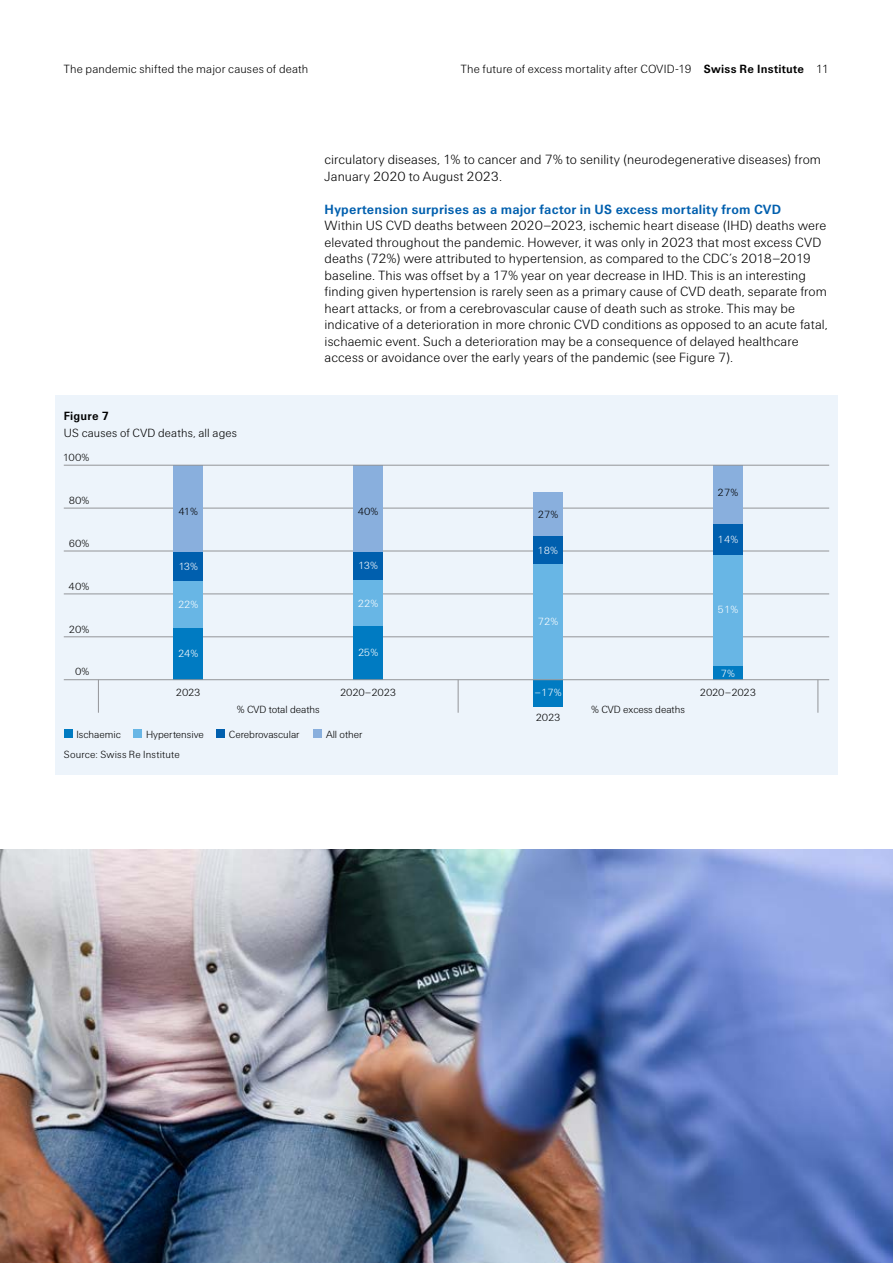
<style>
.page{position:relative;width:893px;height:1263px;background:#fff}
.page>*{position:absolute;margin:0;border:0;box-sizing:border-box;transform-origin:0 0}
.t1{font:300 13.5px/16.5px "Swiss Re Sans OT";letter-spacing:.005em;color:#000}
.t2{font:700 13.5px "Swiss Re Sans OT";letter-spacing:.015em;color:#005fae}
.t3{font:300 12px "Swiss Re Sans OT";letter-spacing:.015em;color:#000}
.t4{font:700 12px "Swiss Re Sans OT";letter-spacing:.015em;color:#000}
.t5{font:300 10.5px "Swiss Re Sans OT";color:#000}
.t6{font:300 10.5px "Swiss Re Sans OT";letter-spacing:-.02em;color:#fff}
.t7{font:300 10.5px "Swiss Re Sans OT";letter-spacing:.02em;color:#000}
.t8{font:300 10.5px "Swiss Re Sans OT";letter-spacing:-.025em;color:#000}
.s1{font-weight:700}
</style>
<div class="page">
<div style="left:55px;top:395px;width:783px;height:380px;background:#edf4fb"></div>
<hr style="left:64px;top:636px;width:765px;height:1px;background:#939598">
<hr style="left:64px;top:594px;width:765px;height:1px;background:#939598">
<hr style="left:64px;top:551px;width:765px;height:1px;background:#939598">
<hr style="left:64px;top:508px;width:765px;height:1px;background:#939598">
<div style="left:173px;top:628px;width:30px;height:52px;background:#007bc2"></div>
<div style="left:173px;top:580px;width:30px;height:48px;background:#68b6e5"></div>
<div style="left:173px;top:552px;width:30px;height:28px;background:#005fae"></div>
<div style="left:173px;top:465px;width:30px;height:87px;background:#89afdd"></div>
<div style="left:353px;top:626px;width:30px;height:54px;background:#007bc2"></div>
<div style="left:353px;top:580px;width:30px;height:46px;background:#68b6e5"></div>
<div style="left:353px;top:552px;width:30px;height:28px;background:#005fae"></div>
<div style="left:353px;top:465px;width:30px;height:87px;background:#89afdd"></div>
<div style="left:533px;top:680px;width:30px;height:27px;background:#007bc2"></div>
<div style="left:533px;top:564px;width:30px;height:116px;background:#68b6e5"></div>
<div style="left:533px;top:536px;width:30px;height:28px;background:#005fae"></div>
<div style="left:533px;top:492px;width:30px;height:44px;background:#89afdd"></div>
<div style="left:713px;top:665px;width:30px;height:15px;background:#007bc2"></div>
<div style="left:713px;top:555px;width:30px;height:110px;background:#68b6e5"></div>
<div style="left:713px;top:524px;width:30px;height:31px;background:#005fae"></div>
<div style="left:713px;top:465px;width:30px;height:59px;background:#89afdd"></div>
<hr style="left:98px;top:680px;width:1px;height:33px;background:#939598">
<hr style="left:458px;top:680px;width:1px;height:33px;background:#939598">
<hr style="left:818px;top:680px;width:1px;height:33px;background:#939598">
<hr style="left:64px;top:679px;width:765px;height:1px;background:#939598">
<hr style="left:64px;top:465px;width:765px;height:1px;background:#939598">
<div style="left:64px;top:730px;width:8px;height:8px;background:#007bc2"></div>
<div style="left:133px;top:730px;width:9px;height:8px;background:#68b6e5"></div>
<div style="left:216px;top:730px;width:9px;height:8px;background:#005fae"></div>
<div style="left:313px;top:730px;width:9px;height:8px;background:#89afdd"></div>
<img style="left:0;top:849px;width:893px;height:414px">
<p class="t3" style="left:64px;top:62px;width:246px">The pandemic shifted the major causes of death</p>
<p class="t3" style="left:461px;top:62px;width:370px">The future of excess mortality after COVID-19 <span class="s1">Swiss Re Institute</span> 11</p>
<p class="t4" style="left:64px;top:409px;width:47px">Figure 7</p>
<p class="t3" style="left:64px;top:426px;width:175px">US causes of CVD deaths, all ages</p>
<p class="t5" style="left:63px;top:451px;width:28px">100%</p>
<p class="t5" style="left:69px;top:494px;width:22px">80%</p>
<p class="t1" style="left:325px;top:152px;width:498px">circulatory diseases, 1% to cancer and 7% to senility (neurodegenerative diseases) from<br>January 2020 to August 2023.</p>
<p class="t2" style="left:325px;top:201px;width:458px">Hypertension surprises as a major factor in US excess mortality from CVD</p>
<p class="t1" style="left:325px;top:218px;width:505px">Within US CVD deaths between 2020–2023, ischemic heart disease (IHD) deaths were elevated throughout the pandemic. However, it was only in 2023 that most excess CVD deaths (72%) were attributed to hypertension, as compared to the CDC’s 2018–2019 baseline. This was offset by a 17% year on year decrease in IHD. This is an interesting finding given hypertension is rarely seen as a primary cause of CVD death, separate from heart attacks, or from a cerebrovascular cause of death such as stroke. This may be indicative of a deterioration in more chronic CVD conditions as opposed to an acute fatal, ischaemic event. Such a deterioration may be a consequence of delayed healthcare access or avoidance over the early years of the pandemic (see Figure 7).</p>
<p class="t5" style="left:718px;top:486px;width:22px">27%</p>
<p class="t5" style="left:69px;top:537px;width:22px">60%</p>
<p class="t5" style="left:69px;top:580px;width:22px">40%</p>
<p class="t5" style="left:69px;top:623px;width:22px">20%</p>
<p class="t5" style="left:75px;top:666px;width:16px">0%</p>
<p class="t5" style="left:178px;top:505px;width:21px">41%</p>
<p class="t5" style="left:358px;top:505px;width:22px">40%</p>
<p class="t6" style="left:178px;top:560px;width:21px">13%</p>
<p class="t6" style="left:358px;top:559px;width:21px">13%</p>
<p class="t6" style="left:178px;top:598px;width:22px">22%</p>
<p class="t6" style="left:358px;top:597px;width:22px">22%</p>
<p class="t6" style="left:178px;top:648px;width:22px">24%</p>
<p class="t6" style="left:358px;top:646px;width:22px">25%</p>
<p class="t5" style="left:176px;top:687px;width:26px">2023</p>
<p class="t8" style="left:340px;top:687px;width:58px">2020–2023</p>
<p class="t5" style="left:538px;top:508px;width:22px">27%</p>
<p class="t6" style="left:537px;top:544px;width:22px">18%</p>
<p class="t6" style="left:538px;top:615px;width:22px">72%</p>
<p class="t6" style="left:534px;top:687px;width:29px">–17%</p>
<p class="t5" style="left:237px;top:703px;width:84px">% CVD total deaths</p>
<p class="t5" style="left:591px;top:703px;width:95px">% CVD excess deaths</p>
<p class="t5" style="left:536px;top:711px;width:26px">2023</p>
<p class="t5" style="left:77px;top:728px;width:46px">Ischaemic</p>
<p class="t5" style="left:146px;top:728px;width:59px">Hypertensive</p>
<p class="t5" style="left:229px;top:728px;width:72px">Cerebrovascular</p>
<p class="t5" style="left:326px;top:728px;width:38px">All other</p>
<p class="t7" style="left:64px;top:749px;width:118px">Source: Swiss Re Institute</p>
<p class="t6" style="left:718px;top:533px;width:22px">14%</p>
<p class="t6" style="left:718px;top:603px;width:22px">51%</p>
<p class="t6" style="left:721px;top:667px;width:16px">7%</p>
<p class="t8" style="left:700px;top:687px;width:58px">2020–2023</p>
</div>
